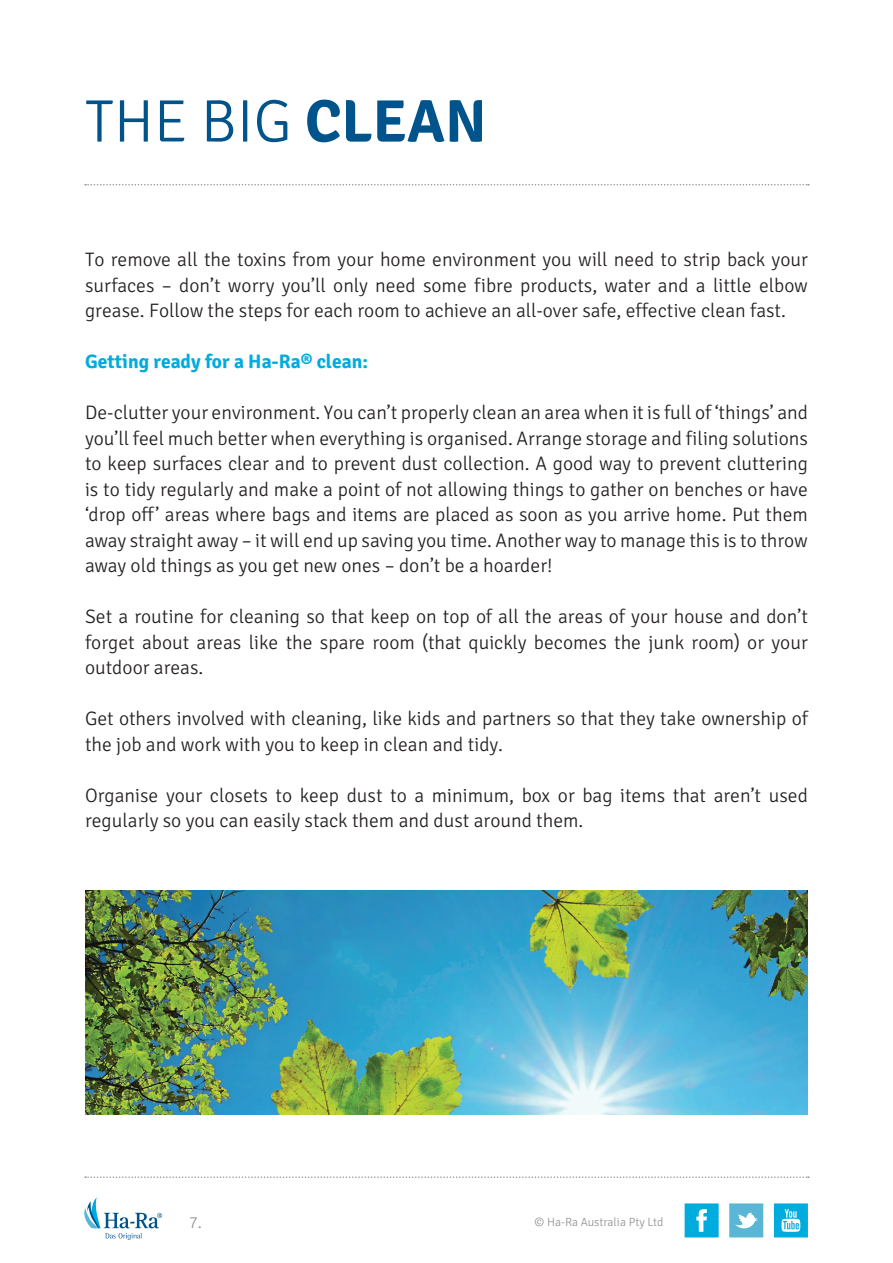
<style>
.page{position:relative;width:893px;height:1263px;background:#fff}
.page>*{position:absolute;margin:0;border:0;box-sizing:border-box;transform-origin:0 0}
.t1{font:300 60px "Signika Negative";color:#01548b}
.t2{font:300 19.5px/25.5px "Signika Negative";color:#231f20;text-align:justify}
.t3{font:700 19.5px "Signika Negative";color:#00acdd}
.t4{font:300 16.5px "Signika Negative";color:#939598}
.t5{font:300 12px "Signika Negative";color:#939598}
.s1{font-weight:700}
</style>
<div class="page">
<svg style="left:85px;top:1176px;width:724px;height:2px"></svg>
<svg style="left:84px;top:1197px;width:78px;height:43px"></svg>
<svg style="left:85px;top:184px;width:724px;height:1px"></svg>
<svg style="left:729px;top:1203px;width:34px;height:34px"></svg>
<svg style="left:685px;top:1203px;width:34px;height:34px"></svg>
<svg style="left:774px;top:1203px;width:34px;height:34px"></svg>
<img style="left:85px;top:891px;width:723px;height:223px">
<h1 class="t1" style="left:85px;top:89px;width:403px">the big <span class="s1">clean</span></h1>
<p class="t2" style="left:85px;top:247px;width:724px">To remove all the toxins from your home environment you will need to strip back your surfaces – don’t worry you’ll only need some fibre products, water and a little elbow grease. Follow the steps for each room to achieve an all-over safe, effective clean fast.</p>
<p class="t3" style="left:85px;top:350px;width:284px">Getting ready for a Ha-Ra® clean:</p>
<p class="t2" style="left:85px;top:400px;width:724px">De-clutter your environment. You can’t properly clean an area when it is full of ‘things’ and you’ll feel much better when everything is organised. Arrange storage and filing solutions to keep surfaces clear and to prevent dust collection. A good way to prevent cluttering is to tidy regularly and make a point of not allowing things to gather on benches or have ‘drop off’ areas where bags and items are placed as soon as you arrive home. Put them away straight away – it will end up saving you time. Another way to manage this is to throw away old things as you get new ones – don’t be a hoarder!</p>
<p class="t2" style="left:85px;top:604px;width:724px">Set a routine for cleaning so that keep on top of all the areas of your house and don’t forget about areas like the spare room (that quickly becomes the junk room) or your outdoor areas.</p>
<p class="t2" style="left:85px;top:706px;width:725px">Get others involved with cleaning, like kids and partners so that they take ownership of the job and work with you to keep in clean and tidy.</p>
<p class="t2" style="left:85px;top:783px;width:724px">Organise your closets to keep dust to a minimum, box or bag items that aren’t used regularly so you can easily stack them and dust around them.</p>
<p class="t4" style="left:189px;top:1214px;width:14px">7.</p>
<p class="t5" style="left:535px;top:1215px;width:130px">© Ha-Ra Australia Pty Ltd</p>
</div>
